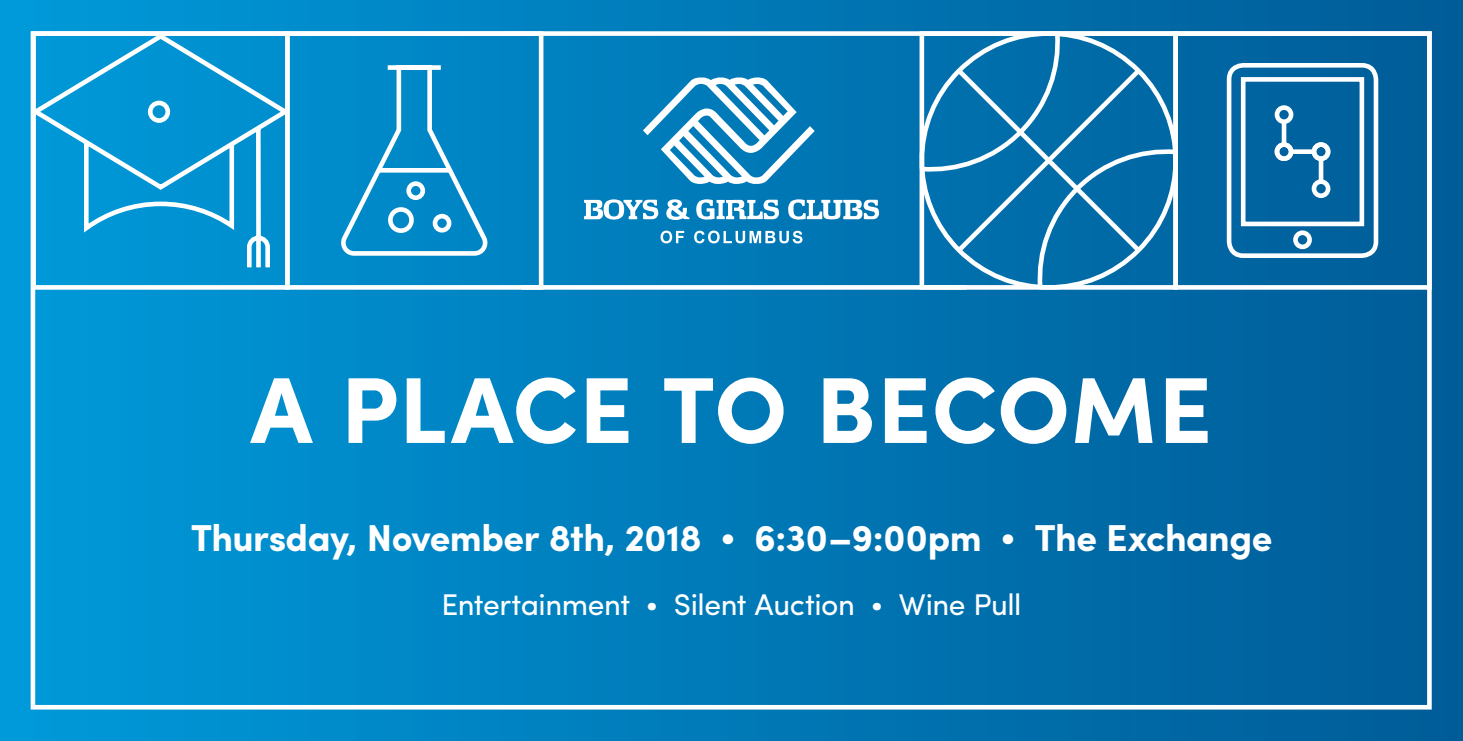
<style>
.page{position:relative;width:1463px;height:741px;background:#fff}
.page>*{position:absolute;margin:0;border:0;box-sizing:border-box;transform-origin:0 0}
.t1{font:700 93.75px "Sofia Pro";letter-spacing:.005em;color:#fff}
.t2{font:700 37.5px "Sofia Pro";letter-spacing:-.015em;color:#fff}
.t3{font:30px "Sofia Pro";letter-spacing:-.015em;color:#fff}
.s1{font-size:32.5px}
.s2{font-size:26.88px}
</style>
<div class="page">
<div style="left:0;top:0;width:1462px;height:741px;background:linear-gradient(to right,#049bda,#035d98)"></div>
<div style="left:31px;top:31px;width:259px;height:259px;border:5px solid #fff"></div>
<svg style="left:27px;top:31px;width:258px;height:241px;background:#1d9fd7"></svg>
<div style="left:903px;top:15px;width:291px;height:285px;background:#006daa"></div>
<svg style="left:916px;top:28px;width:264px;height:264px;background:#2883b6"></svg>
<div style="left:1173px;top:31px;width:258px;height:259px;border:5px solid #fff"></div>
<div style="left:1226px;top:63px;width:152px;height:195px;border:5px solid #fff;border-radius:14px"></div>
<div style="left:1293px;top:230px;width:18px;height:19px;border:5px solid #fff;border-radius:50%"></div>
<div style="left:1240px;top:77px;width:124px;height:149px;border:5px solid #fff"></div>
<div style="left:1311px;top:179px;width:19px;height:19px;border:5px solid #fff;border-radius:50%"></div>
<div style="left:1318px;top:159px;width:5px;height:24px;background:#fff"></div>
<div style="left:1274px;top:105px;width:19px;height:19px;border:5px solid #fff;border-radius:50%"></div>
<div style="left:1281px;top:122px;width:5px;height:24px;background:#fff"></div>
<div style="left:1274px;top:142px;width:19px;height:19px;border:5px solid #fff;border-radius:50%"></div>
<div style="left:1311px;top:142px;width:19px;height:19px;border:5px solid #fff;border-radius:50%"></div>
<div style="left:1289px;top:149px;width:25px;height:5px;background:#fff"></div>
<svg style="left:643px;top:77px;width:171px;height:107px"></svg>
<svg style="left:584px;top:199px;width:74px;height:21px"></svg>
<svg style="left:696px;top:199px;width:83px;height:21px"></svg>
<svg style="left:788px;top:199px;width:91px;height:21px"></svg>
<svg style="left:666px;top:199px;width:23px;height:21px"></svg>
<svg style="left:660px;top:230px;width:24px;height:13px"></svg>
<svg style="left:694px;top:230px;width:108px;height:14px"></svg>
<div style="left:521px;top:285px;width:445px;height:5px;background:#fff"></div>
<div style="left:285px;top:31px;width:258px;height:259px;border:5px solid #fff"></div>
<svg style="left:335px;top:63px;width:155px;height:195px;background:#1792cb"></svg>
<div style="left:378px;top:168px;width:72px;height:5px;background:#fff"></div>
<div style="left:388px;top:207px;width:26px;height:26px;border:5px solid #fff;border-radius:50%"></div>
<div style="left:406px;top:181px;width:19px;height:19px;border:5px solid #fff;border-radius:50%"></div>
<div style="left:433px;top:214px;width:18px;height:18px;border:5px solid #fff;border-radius:50%"></div>
<p class="t1" style="left:251px;top:338px;width:963px">A PLACE TO BECOME</p>
<p class="t2" style="left:191px;top:509px;width:1083px">Thursday, November 8th, 2018 <span class="s1">•</span> 6:30–9:00pm <span class="s1">•</span> The Exchange</p>
<p class="t3" style="left:441px;top:582px;width:581px">Entertainment <span class="s2">•</span> Silent Auction <span class="s2">•</span> Wine Pull</p>
</div>
